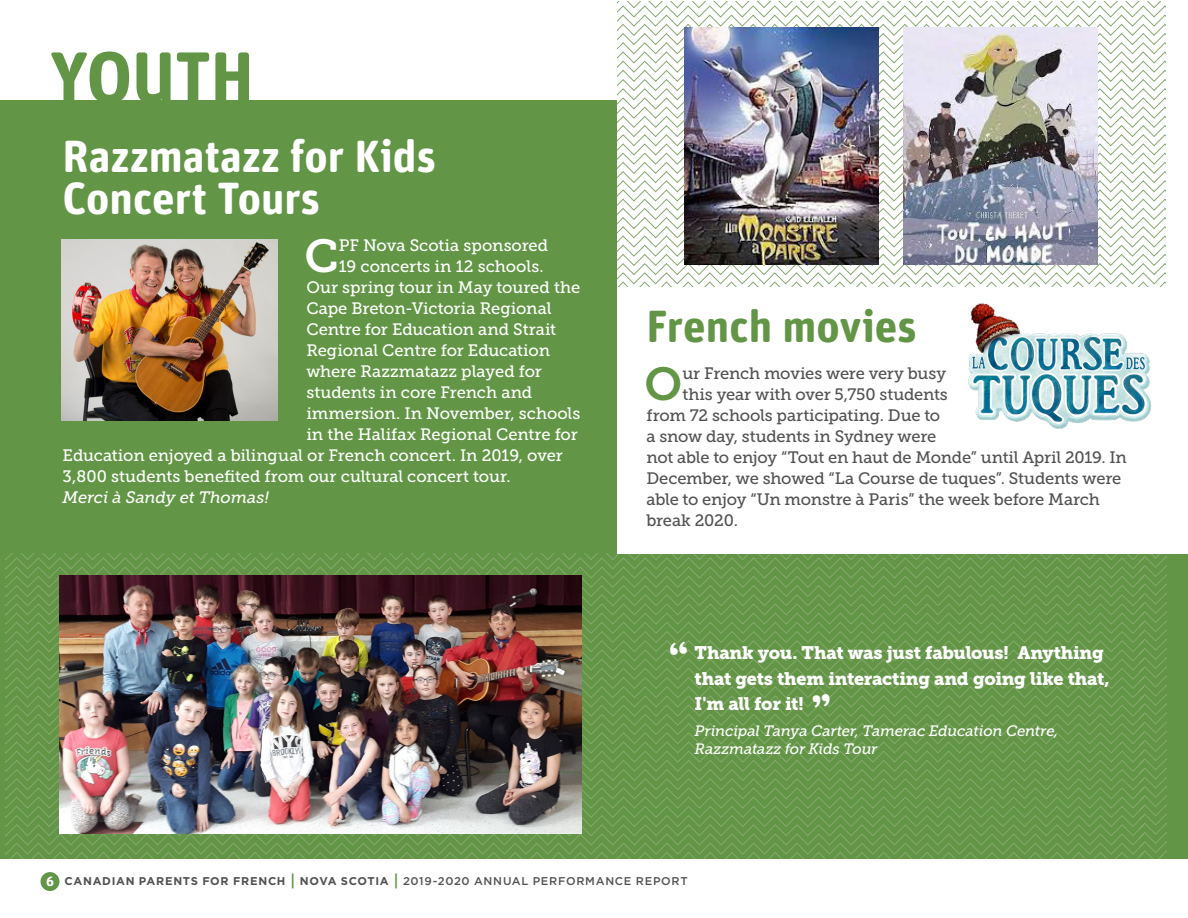
<style>
.page{position:relative;width:1188px;height:918px;background:#fff}
.page>*{position:absolute;margin:0;border:0;box-sizing:border-box;transform-origin:0 0}
.t1{font:700 72px "Unit Rounded Pro";letter-spacing:-.015em;color:#629545}
.t2{font:46.05px "Museo Slab 700";color:#fff}
.t3{font:46.05px "Museo Slab 700";color:#629545}
.t4{font:700 45px/42px "Unit Rounded Pro";color:#fff}
.t5{font:700 45px "Unit Rounded Pro";color:#629545}
.t6{font:18px/25.5px "Museo Slab 900";letter-spacing:-.015em;color:#fff}
.t7{font:16.5px "Museo Slab 500";letter-spacing:-.005em;color:#fff}
.t8{font:16.5px "Museo Slab 500";letter-spacing:-.015em;color:#515251}
.t9{font:italic 16.5px "Museo Slab 500";letter-spacing:-.01em;color:#fff}
.t10{font:italic 15px/18px "Museo Slab 500";letter-spacing:-.015em;color:#fff}
.t11{font:700 11.25px "Gotham";letter-spacing:.06em;color:#515251}
.s1{font-family:"Unit Rounded Pro";font-size:13.5px;color:#fff}
.s2{font-family:"Unit Rounded Pro";font-weight:900;font-size:16.5px;color:#629545}
.s3{font-weight:500}
</style>
<div class="page">
<div style="left:41px;top:872px;width:18px;height:19px;background:#629545;border-radius:50%"></div>
<div style="left:0;top:100px;width:1188px;height:759px;background:#629545"></div>
<div style="left:618px;top:100px;width:570px;height:454px;background:#fff"></div>
<img style="left:62px;top:240px;width:216px;height:180px">
<img style="left:968px;top:302px;width:183px;height:127px">
<svg style="left:618px;top:2px;width:547px;height:284px"></svg>
<img style="left:684px;top:27px;width:194px;height:238px">
<img style="left:903px;top:27px;width:194px;height:238px">
<img style="left:6px;top:554px;width:1161px;height:305px">
<h1 class="t1" style="left:49px;top:26px;width:206px">YOUTH</h1>
<h3 class="t4" style="left:63px;top:133px;width:375px">Razzmatazz for Kids<br>Concert Tours</h3>
<h2 class="t2" style="left:304px;top:230px;width:36px">C</h2>
<p class="t7" style="left:339px;top:236px;width:211px">PF Nova Scotia sponsored</p>
<p class="t7" style="left:339px;top:257px;width:206px">19 concerts in 12 schools.</p>
<p class="t7" style="left:306px;top:278px;width:275px">Our spring tour in May toured the</p>
<p class="t7" style="left:306px;top:299px;width:247px">Cape Breton-Victoria Regional</p>
<p class="t7" style="left:306px;top:320px;width:251px">Centre for Education and Strait</p>
<p class="t7" style="left:306px;top:341px;width:245px">Regional Centre for Education</p>
<p class="t7" style="left:306px;top:362px;width:237px">where Razzmatazz played for</p>
<p class="t7" style="left:306px;top:383px;width:227px">students in core French and</p>
<p class="t7" style="left:306px;top:404px;width:276px">immersion. In November, schools</p>
<p class="t7" style="left:306px;top:425px;width:273px">in the Halifax Regional Centre for</p>
<p class="t7" style="left:63px;top:446px;width:502px">Education enjoyed a bilingual or French concert. In 2019, over</p>
<p class="t7" style="left:63px;top:467px;width:450px">3,800 students benefited from our cultural concert tour.</p>
<p class="t9" style="left:63px;top:488px;width:208px">Merci à Sandy et Thomas!</p>
<h3 class="t5" style="left:646px;top:294px;width:272px">French movies</h3>
<h2 class="t3" style="left:645px;top:358px;width:39px">O</h2>
<p class="t8" style="left:682px;top:364px;width:265px">ur French movies were very busy</p>
<p class="t8" style="left:682px;top:385px;width:267px">this year with over 5,750 students</p>
<p class="t8" style="left:647px;top:406px;width:295px">from 72 schools participating. Due to</p>
<p class="t8" style="left:647px;top:427px;width:291px">a snow day, students in Sydney were</p>
<p class="t8" style="left:647px;top:448px;width:482px">not able to enjoy “Tout en haut de Monde” until April 2019. In</p>
<p class="t8" style="left:647px;top:469px;width:476px">December, we showed “La Course de tuques”. Students were</p>
<p class="t8" style="left:647px;top:490px;width:455px">able to enjoy “Un monstre à Paris” the week before March</p>
<p class="t8" style="left:647px;top:511px;width:93px">break 2020.</p>
<p class="t6" style="left:695px;top:640px;width:417px">Thank you. That was just fabulous! Anything that gets them interacting and going like that,<br>I'm all for it!</p>
<p class="t10" style="left:695px;top:721px;width:366px">Principal Tanya Carter, Tamerac Education Centre,<br>Razzmatazz for Kids Tour</p>
<p class="t11" style="left:46px;top:874px;width:643px"><span class="s1">6</span> CANADIAN PARENTS FOR FRENCH <span class="s2">|</span> NOVA SCOTIA <span class="s2">|</span> <span class="s3">2019-2020 ANNUAL PERFORMANCE REPORT</span></p>
</div>
